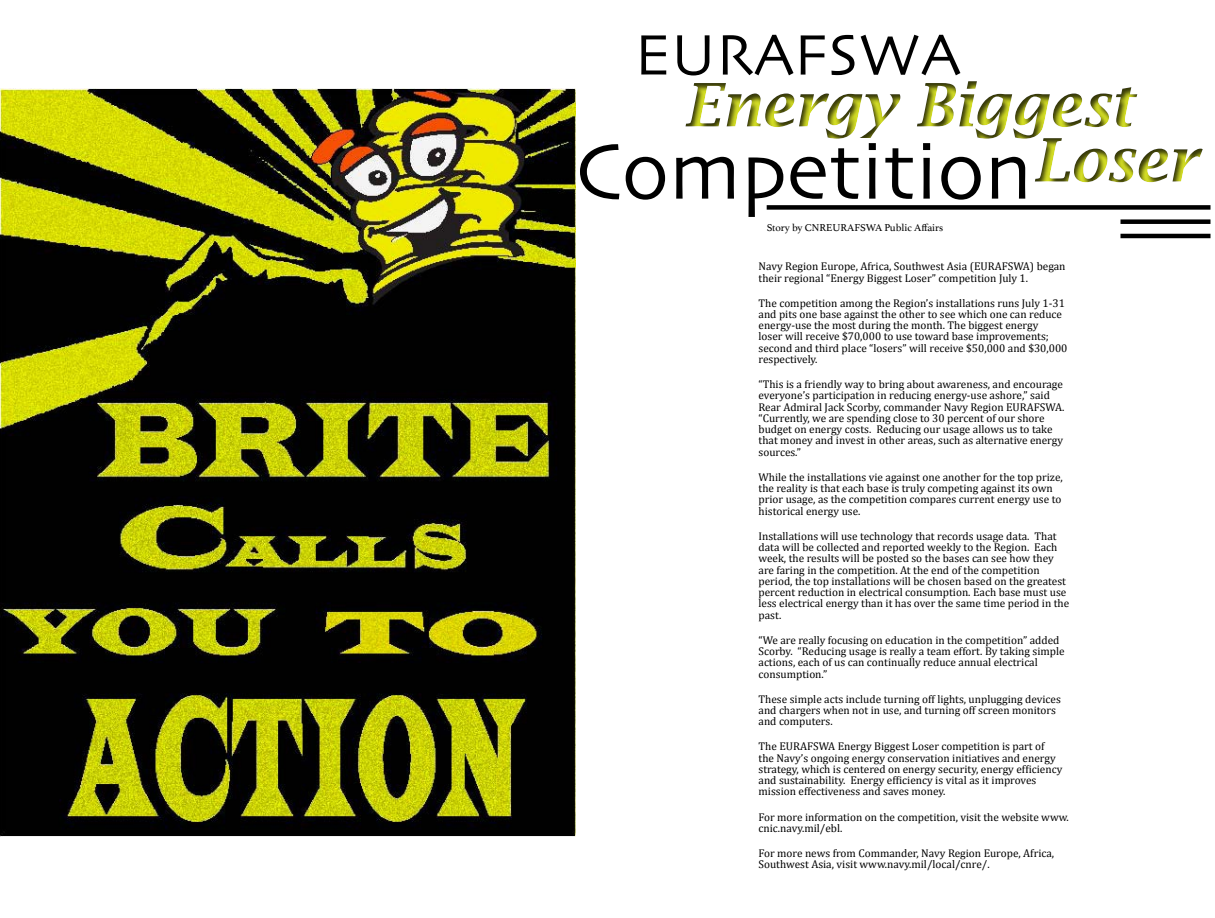
<style>
.page{position:relative;width:1215px;height:918px;background:#fff}
.page>*{position:absolute;margin:0;border:0;box-sizing:border-box;transform-origin:0 0}
.t1{font:82.5px "Skia";color:#000}
.t2{font:italic 600 60px "Lucida Bright";color:#d4de25}
.t3{font:60px "Skia";color:#000}
.t4{font:11.25px/11.2px "Cambria";color:#000}
.t5{font:10.5px "Athelas";color:#000}
</style>
<div class="page">
<div style="left:665px;top:71px;width:541px;height:69px;background:#000;opacity:.75"></div>
<div style="left:1015px;top:126px;width:200px;height:68px;background:#000;opacity:.75"></div>
<div style="left:767px;top:205px;width:443px;height:5px;background:#000"></div>
<hr style="left:1120px;top:234px;width:90px;height:4px;background:#000">
<div style="left:1120px;top:219px;width:90px;height:5px;background:#000"></div>
<img style="left:0;top:89px;width:576px;height:747px">
<h2 class="t3" style="left:634px;top:19px;width:328px">EURAFSWA</h2>
<h2 class="t2" style="left:683px;top:71px;width:451px">Energy Biggest</h2>
<h1 class="t1" style="left:574px;top:122px;width:624px">Competition<sup>Loser</sup></h1>
<p class="t5" style="left:767px;top:219px;width:178px">Story by CNREURAFSWA Public Affairs</p>
<p class="t4" style="left:759px;top:261px;width:309px">Navy Region Europe, Africa, Southwest Asia (EURAFSWA) began their regional “Energy Biggest Loser” competition July 1.</p>
<p class="t4" style="left:759px;top:297px;width:311px">The competition among the Region’s installations runs July 1-31 and pits one base against the other to see which one can reduce energy-use the most during the month. The biggest energy<br>loser will receive $70,000 to use toward base improvements; second and third place “losers” will receive $50,000 and $30,000 respectively.</p>
<p class="t4" style="left:759px;top:379px;width:307px">“This is a friendly way to bring about awareness, and encourage everyone’s participation in reducing energy-use ashore,” said Rear Admiral Jack Scorby, commander Navy Region EURAFSWA. “Currently, we are spending close to 30 percent of our shore budget on energy costs. Reducing our usage allows us to take that money and invest in other areas, such as alternative energy sources.”</p>
<p class="t4" style="left:759px;top:471px;width:306px">While the installations vie against one another for the top prize, the reality is that each base is truly competing against its own prior usage, as the competition compares current energy use to historical energy use.</p>
<p class="t4" style="left:759px;top:530px;width:312px">Installations will use technology that records usage data. That data will be collected and reported weekly to the Region. Each week, the results will be posted so the bases can see how they are faring in the competition. At the end of the competition period, the top installations will be chosen based on the greatest percent reduction in electrical consumption. Each base must use less electrical energy than it has over the same time period in the past.</p>
<p class="t4" style="left:759px;top:634px;width:308px">“We are really focusing on education in the competition” added Scorby. “Reducing usage is really a team effort. By taking simple actions, each of us can continually reduce annual electrical consumption.”</p>
<p class="t4" style="left:759px;top:693px;width:304px">These simple acts include turning off lights, unplugging devices and chargers when not in use, and turning off screen monitors and computers.</p>
<p class="t4" style="left:759px;top:741px;width:305px">The EURAFSWA Energy Biggest Loser competition is part of the Navy’s ongoing energy conservation initiatives and energy strategy, which is centered on energy security, energy efficiency and sustainability. Energy efficiency is vital as it improves mission effectiveness and saves money.</p>
<p class="t4" style="left:759px;top:811px;width:312px">For more information on the competition, visit the website www. cnic.navy.mil/ebl.</p>
<p class="t4" style="left:759px;top:848px;width:297px">For more news from Commander, Navy Region Europe, Africa,<br>Southwest Asia, visit www.navy.mil/local/cnre/.</p>
</div>
